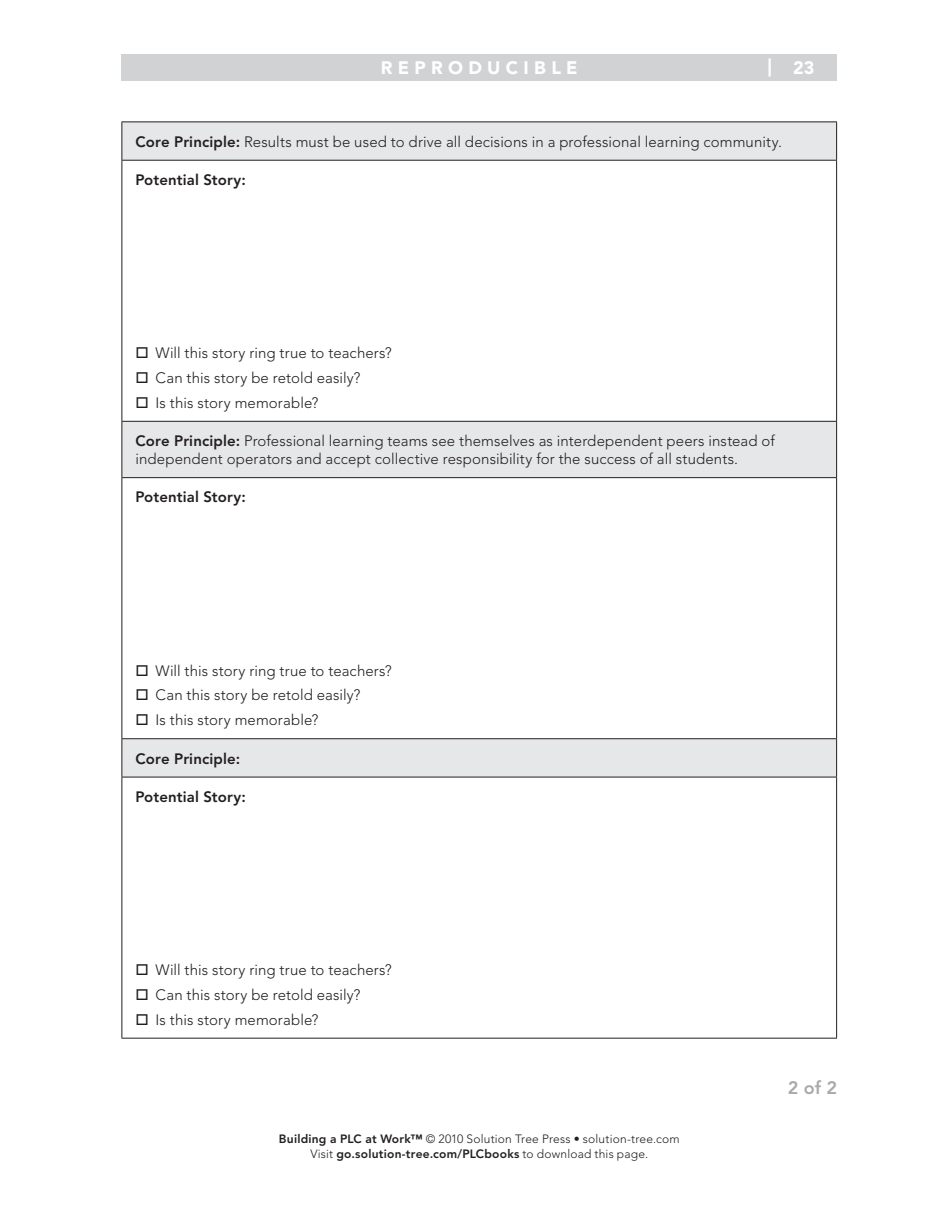
<style>
.page{position:relative;width:945px;height:1215px;background:#fff}
.page>*{position:absolute;margin:0;border:0;box-sizing:border-box;transform-origin:0 0}
.t1{font:900 18px "Avenir LT Std";letter-spacing:.295em;color:#fff}
.t2{font:800 18px "Avenir LT Std";color:#a8a9ad}
.t3{font:300 15px/24.8px "Avenir LT Std";letter-spacing:.01em;color:#231f20}
.t4{font:800 15px "Avenir LT Std";letter-spacing:.01em;color:#231f20}
.t5{font:300 12px/15px "Avenir LT Std";letter-spacing:.015em;color:#231f20;text-align:center}
.s1{font-weight:800}
</style>
<div class="page">
<div style="left:122px;top:54px;width:715px;height:27px;background:#d1d2d4"></div>
<svg style="left:123px;top:123px;width:713px;height:654px"></svg>
<hr style="left:122px;top:161px;width:1px;height:260px;background:#231f20">
<hr style="left:836px;top:161px;width:1px;height:260px;background:#231f20">
<hr style="left:122px;top:478px;width:1px;height:260px;background:#231f20">
<hr style="left:836px;top:478px;width:1px;height:260px;background:#231f20">
<hr style="left:122px;top:777px;width:1px;height:261px;background:#231f20">
<hr style="left:836px;top:777px;width:1px;height:261px;background:#231f20">
<hr style="left:122px;top:1038px;width:715px;height:1px;background:#231f20">
<hr style="left:122px;top:122px;width:715px;height:1px;background:#231f20">
<hr style="left:122px;top:122px;width:1px;height:38px;background:#231f20">
<hr style="left:836px;top:122px;width:1px;height:38px;background:#231f20">
<hr style="left:122px;top:160px;width:715px;height:1px;background:#231f20">
<hr style="left:122px;top:421px;width:715px;height:1px;background:#231f20">
<hr style="left:122px;top:422px;width:1px;height:55px;background:#231f20">
<hr style="left:836px;top:422px;width:1px;height:55px;background:#231f20">
<hr style="left:122px;top:477px;width:715px;height:1px;background:#231f20">
<hr style="left:122px;top:738px;width:715px;height:1px;background:#231f20">
<hr style="left:122px;top:739px;width:1px;height:38px;background:#231f20">
<hr style="left:836px;top:739px;width:1px;height:38px;background:#231f20">
<hr style="left:122px;top:777px;width:715px;height:1px;background:#231f20">
<svg style="left:137px;top:347px;width:10px;height:11px"></svg>
<svg style="left:137px;top:372px;width:10px;height:11px"></svg>
<svg style="left:137px;top:397px;width:10px;height:11px"></svg>
<svg style="left:137px;top:665px;width:10px;height:11px"></svg>
<svg style="left:137px;top:689px;width:10px;height:11px"></svg>
<svg style="left:137px;top:714px;width:10px;height:11px"></svg>
<p class="t1" style="left:381px;top:57px;width:198px">REPRODUCIBLE</p>
<p class="t1" style="left:768px;top:57px;width:48px">| 23</p>
<p class="t3" style="left:135px;top:129px;width:648px"><span class="s1">Core Principle:</span> Results must be used to drive all decisions in a professional learning community.</p>
<p class="t4" style="left:135px;top:171px;width:112px">Potential Story:</p>
<p class="t3" style="left:156px;top:341px;width:238px">Will this story ring true to teachers?<br>Can this story be retold easily?<br>Is this story memorable?</p>
<p class="t3" style="left:135px;top:432px;width:641px;line-height:18px"><span class="s1">Core Principle:</span> Professional learning teams see themselves as interdependent peers instead of independent operators and accept collective responsibility for the success of all students.</p>
<p class="t4" style="left:135px;top:488px;width:112px">Potential Story:</p>
<p class="t3" style="left:156px;top:658px;width:238px">Will this story ring true to teachers?<br>Can this story be retold easily?<br>Is this story memorable?</p>
<p class="t4" style="left:135px;top:749px;width:106px">Core Principle:</p>
<p class="t4" style="left:135px;top:788px;width:112px">Potential Story:</p>
<p class="t3" style="left:156px;top:958px;width:238px">Will this story ring true to teachers?<br>Can this story be retold easily?<br>Is this story memorable?</p>
<p class="t5" style="left:279px;top:1131px;width:402px"><span class="s1">Building a PLC at Work™</span> © 2010 Solution Tree Press • solution-tree.com<br>Visit <span class="s1">go.solution-tree.com/PLCbooks</span> to download this page.</p>
<p class="t2" style="left:788px;top:1077px;width:51px">2 of 2</p>
</div>
